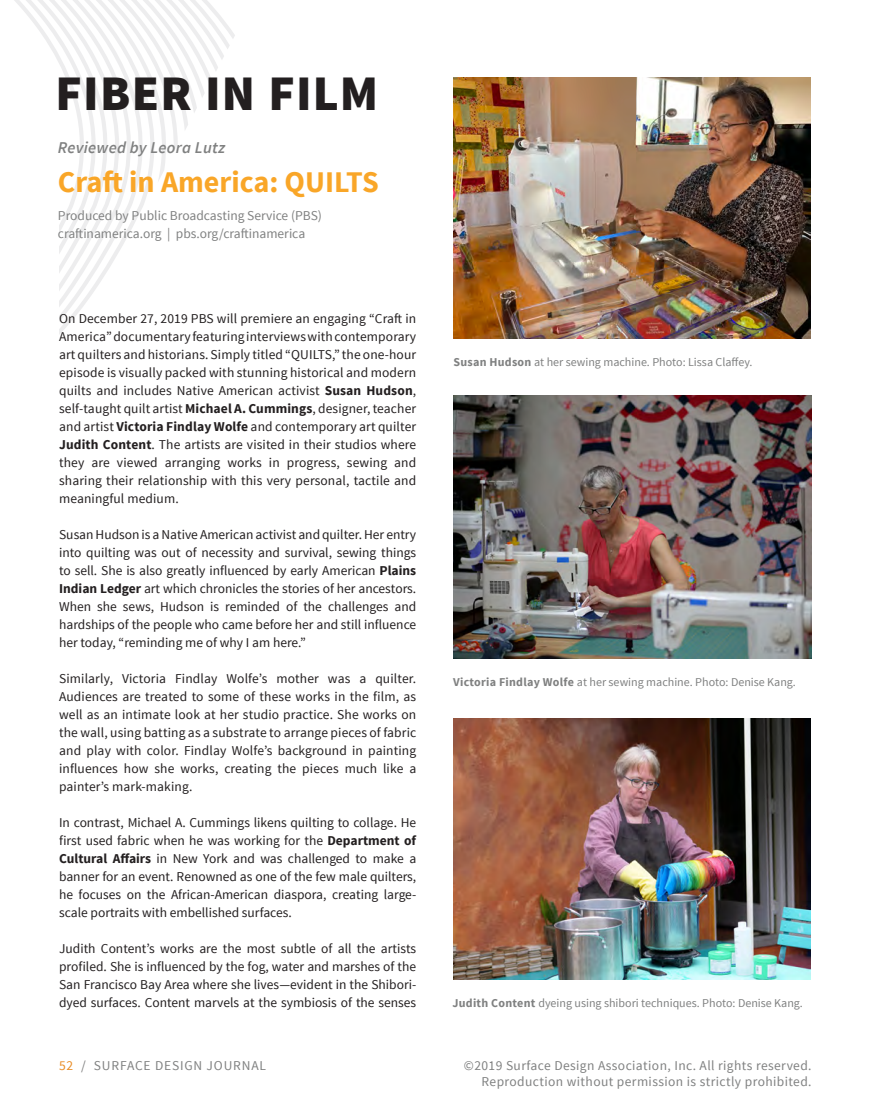
<style>
.page{position:relative;width:891px;height:1107px;background:#fff}
.page>*{position:absolute;margin:0;border:0;box-sizing:border-box;transform-origin:0 0}
.t1{font:900 49.5px "Source Sans Pro";letter-spacing:.025em;color:#231f20}
.t2{font:700 30px "Source Sans Pro";color:#f9a628}
.t3{font:italic 600 16.5px "Source Sans Pro";letter-spacing:.015em;color:#808181}
.t4{font:13.5px/18px "Source Sans Pro";color:#231f20;text-align:justify}
.t5{font:13.5px/16.2px "Source Sans Pro";letter-spacing:.03em;color:#808181;text-align:right}
.t6{font:13.5px "Source Sans Pro";color:#808181}
.t7{font:13.5px "Source Sans Pro";letter-spacing:.06em;color:#808181}
.t8{font:12px "Source Sans Pro";color:#808181}
.s1{font-weight:700}
.s2{color:#e98c24}
</style>
<div class="page">
<svg style="left:14px;top:0;width:221px;height:334px"></svg>
<img style="left:453px;top:78px;width:357px;height:261px">
<img style="left:454px;top:396px;width:357px;height:262px">
<img style="left:454px;top:718px;width:356px;height:262px">
<p class="t1" style="left:56px;top:61px;width:324px">FIBER IN FILM</p>
<p class="t3" style="left:58px;top:137px;width:169px">Reviewed by Leora Lutz</p>
<p class="t2" style="left:58px;top:162px;width:322px">Craft in America: QUILTS</p>
<p class="t6" style="left:58px;top:207px;width:266px">Produced by Public Broadcasting Service (PBS)</p>
<p class="t6" style="left:58px;top:225px;width:249px">craftinamerica.org | pbs.org/craftinamerica</p>
<p class="t4" style="left:59px;top:310px;width:359px">On December 27, 2019 PBS will premiere an engaging “Craft in America” documentary featuring interviews with contemporary art quilters and historians. Simply titled “QUILTS,” the one-hour episode is visually packed with stunning historical and modern quilts and includes Native American activist <span class="s1">Susan Hudson</span>, self-taught quilt artist <span class="s1">Michael A. Cummings</span>, designer, teacher and artist <span class="s1">Victoria Findlay Wolfe</span> and contemporary art quilter <span class="s1">Judith Content</span>. The artists are visited in their studios where they are viewed arranging works in progress, sewing and sharing their relationship with this very personal, tactile and meaningful medium.</p>
<p class="t4" style="left:59px;top:526px;width:359px">Susan Hudson is a Native American activist and quilter. Her entry into quilting was out of necessity and survival, sewing things to sell. She is also greatly influenced by early American <span class="s1">Plains Indian Ledger</span> art which chronicles the stories of her ancestors.<br>When she sews, Hudson is reminded of the challenges and hardships of the people who came before her and still influence her today, “reminding me of why I am here.”</p>
<p class="t4" style="left:59px;top:670px;width:359px">Similarly, Victoria Findlay Wolfe’s mother was a quilter.<br>Audiences are treated to some of these works in the film, as well as an intimate look at her studio practice. She works on the wall, using batting as a substrate to arrange pieces of fabric and play with color. Findlay Wolfe’s background in painting influences how she works, creating the pieces much like a painter’s mark-making.</p>
<p class="t4" style="left:59px;top:814px;width:359px">In contrast, Michael A. Cummings likens quilting to collage. He first used fabric when he was working for the <span class="s1">Department of Cultural Affairs</span> in New York and was challenged to make a banner for an event. Renowned as one of the few male quilters, he focuses on the African-American diaspora, creating large&shy;scale portraits with embellished surfaces.</p>
<p class="t4" style="left:59px;top:940px;width:359px">Judith Content’s works are the most subtle of all the artists profiled. She is influenced by the fog, water and marshes of the San Francisco Bay Area where she lives—evident in the Shibori&shy;dyed surfaces. Content marvels at the symbiosis of the senses</p>
<p class="t7" style="left:59px;top:1057px;width:209px"><span class="s2">52</span> / SURFACE DESIGN JOURNAL</p>
<p class="t8" style="left:454px;top:355px;width:301px"><span class="s1">Susan Hudson</span> at her sewing machine. Photo: Lissa Claffey.</p>
<p class="t8" style="left:453px;top:674px;width:344px"><span class="s1">Victoria Findlay Wolfe</span> at her sewing machine. Photo: Denise Kang.</p>
<p class="t8" style="left:453px;top:996px;width:352px"><span class="s1">Judith Content</span> dyeing using shibori techniques. Photo: Denise Kang.</p>
<p class="t5" style="left:464px;top:1058px;width:349px">©2019 Surface Design Association, Inc. All rights reserved.<br>Reproduction without permission is strictly prohibited.</p>
</div>
